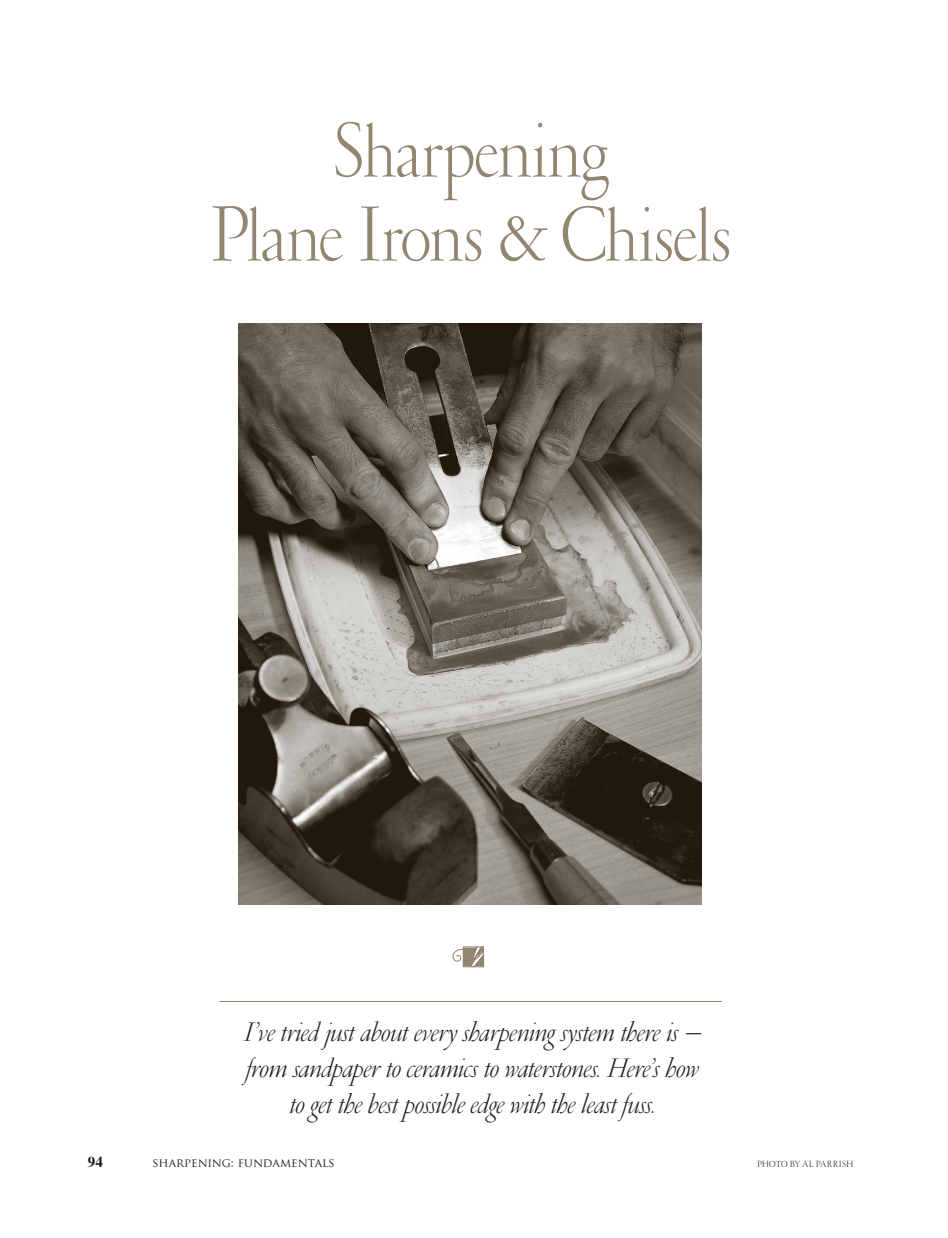
<style>
.page{position:relative;width:948px;height:1238px;background:#fff}
.page>*{position:absolute;margin:0;border:0;box-sizing:border-box;transform-origin:0 0}
.t1{font:300 79.2px/84px "Garamond FB";letter-spacing:-.015em;color:#938671;text-align:center;scale:.91 1}
.t2{font:italic 300 27px/36px "Garamond FB";letter-spacing:.005em;color:#231f20;text-align:center}
.t3{font:700 15px "Times LT Std";color:#231f20}
.t4{font:12px "Trajan Pro";color:#231f20}
.t5{font:300 9px "Garamond FB";letter-spacing:.005em;color:#231f20}
</style>
<div class="page">
<img style="left:238px;top:324px;width:463px;height:580px">
<hr style="left:219px;top:1001px;width:503px;height:1px;background:#938671">
<svg style="left:452px;top:946px;width:32px;height:22px"></svg>
<p class="t1" style="left:210px;top:118px;width:574px">Sharpening<br>Plane Irons &amp; Chisels</p>
<p class="t2" style="left:244px;top:1018px;width:459px">I’ve tried just about every sharpening system there is – from sandpaper to ceramics to waterstones. Here’s how to get the best possible edge with the least fuss.</p>
<p class="t3" style="left:88px;top:1156px;width:16px">94</p>
<p class="t4" style="left:152px;top:1156px;width:184px">SHARPENING: FUNDAMENTALS</p>
<p class="t5" style="left:757px;top:1160px;width:98px">PHOTO BY AL PARRISH</p>
</div>
